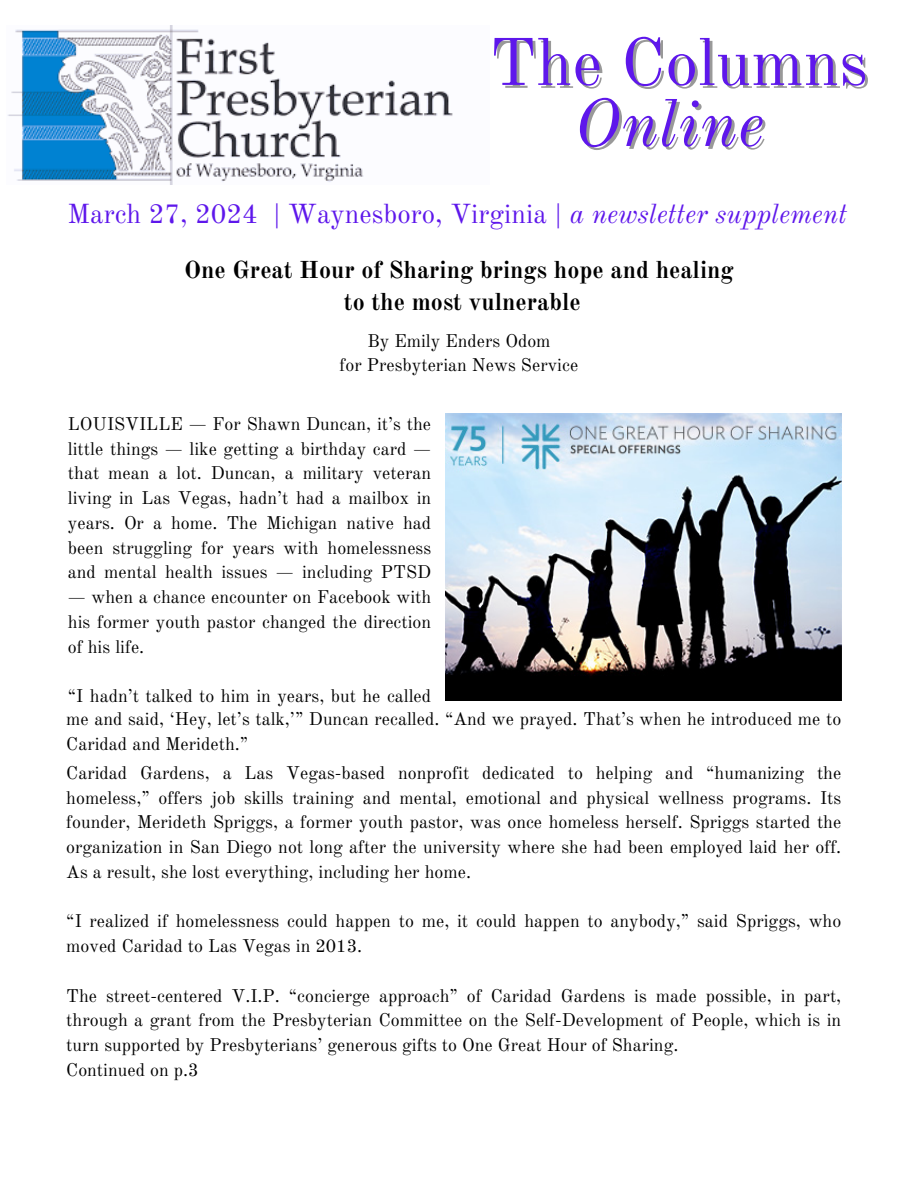
<style>
.page{position:relative;width:918px;height:1188px;background:#fff}
.page>*{position:absolute;margin:0;border:0;box-sizing:border-box;transform-origin:0 0}
.t1{font:66px "Old Standard";color:#5e17eb}
.t2{font:italic 66px "Old Standard";color:#5e17eb}
.t3{font:27px "Old Standard";color:#5e17eb}
.t4{font:700 24px/32.7px "Old Standard";color:#000;text-align:center}
.t5{font:18px/24.8px "Old Standard";color:#000;text-align:justify}
.s1{font-style:italic}
</style>
<div class="page">
<img style="left:7px;top:25px;width:446px;height:160px">
<img style="left:446px;top:414px;width:396px;height:287px">
<h1 class="t1" style="left:489px;top:22px;width:380px">The Columns</h1>
<h2 class="t2" style="left:574px;top:83px;width:192px">Online</h2>
<h3 class="t3" style="left:68px;top:197px;width:781px">March 27, 2024 | Waynesboro, Virginia | <span class="s1">a newsletter supplement</span></h3>
<p class="t4" style="left:184px;top:254px;width:551px">One Great Hour of Sharing brings hope and healing to the most vulnerable</p>
<p class="t5" style="left:367px;top:328px;width:185px">By Emily Enders Odom</p>
<p class="t5" style="left:340px;top:353px;width:240px">for Presbyterian News Service</p>
<p class="t5" style="left:68px;top:412px;width:365px">LOUISVILLE — For Shawn Duncan, it’s the little things — like getting a birthday card — that mean a lot. Duncan, a military veteran living in Las Vegas, hadn’t had a mailbox in years. Or a home. The Michigan native had been struggling for years with homelessness and mental health issues — including PTSD</p>
<p class="t5" style="left:68px;top:585px;width:365px">— when a chance encounter on Facebook with his former youth pastor changed the direction of his life.</p>
<p class="t5" style="left:68px;top:684px;width:365px">“I hadn’t talked to him in years, but he called</p>
<p class="t5" style="left:66px;top:707px;width:777px">me and said, ‘Hey, let’s talk,’” Duncan recalled. “And we prayed. That’s when he introduced me to<br>Caridad and Merideth.”</p>
<p class="t5" style="left:66px;top:761px;width:777px">Caridad Gardens, a Las Vegas-based nonprofit dedicated to helping and “humanizing the homeless,” offers job skills training and mental, emotional and physical wellness programs. Its founder, Merideth Spriggs, a former youth pastor, was once homeless herself. Spriggs started the organization in San Diego not long after the university where she had been employed laid her off.<br>As a result, she lost everything, including her home.</p>
<p class="t5" style="left:66px;top:909px;width:777px">“I realized if homelessness could happen to me, it could happen to anybody,” said Spriggs, who moved Caridad to Las Vegas in 2013.</p>
<p class="t5" style="left:66px;top:983px;width:777px">The street-centered V.I.P. “concierge approach” of Caridad Gardens is made possible, in part, through a grant from the Presbyterian Committee on the Self-Development of People, which is in turn supported by Presbyterians’ generous gifts to One Great Hour of Sharing.</p>
<p class="t5" style="left:66px;top:1058px;width:134px">Continued on p.3</p>
</div>
